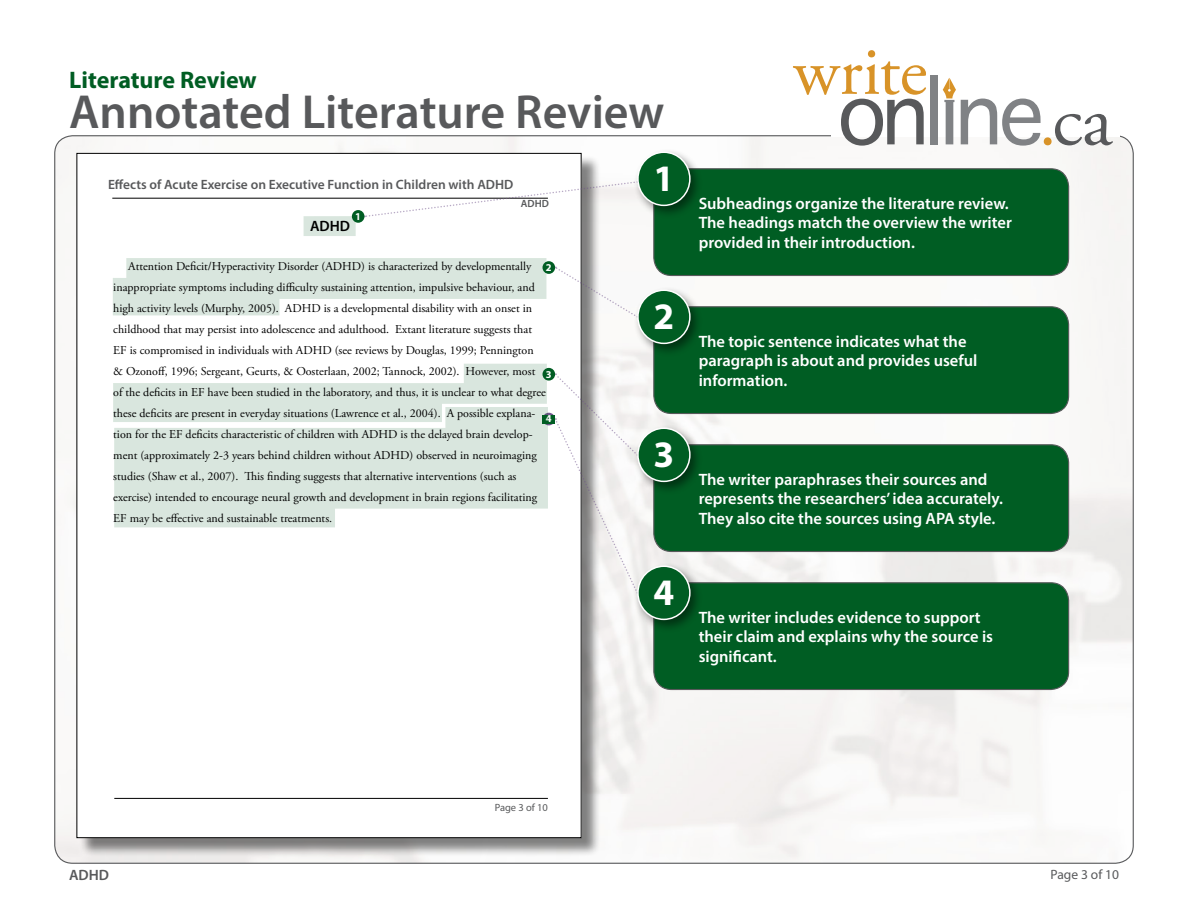
<style>
.page{position:relative;width:1188px;height:918px;background:#fff}
.page>*{position:absolute;margin:0;border:0;box-sizing:border-box;transform-origin:0 0}
.t1{font:69.9px "Adobe Garamond Pro";color:#d89328}
.t2{font:600 48px "Myriad Pro";color:#58595b}
.Circletext-large{font:700 37.5px "Myriad Pro";color:#fff}
.t3{font:700 24px "Myriad Pro";color:#005d23}
.Paragraph_Text_-_Lar{font:600 16.5px/19.5px "Myriad Pro";color:#fff}
.t4{font:600 15px "Myriad Pro";color:#58595b}
.Paper_Section_Title{font:600 15px "Myriad Pro";color:#000}
.Paper_Title{font:600 13.5px "Myriad Pro";color:#58595b}
.t5{font:13.5px "Myriad Pro";color:#58595b}
.t6{font:12px/21px "Adobe Garamond Pro";color:#000}
.t7{font:10.5px "Myriad Pro";color:#58595b}
.t8{font:600 10.5px "Myriad Pro";color:#58595b}
.Circletext-Small{font:700 10.5px "Myriad Pro";color:#fff}
</style>
<div class="page">
<img style="left:55px;top:136px;width:1078px;height:727px">
<div style="left:832px;top:54px;width:288px;height:83px;background:#fff"></div>
<div style="left:868px;top:50px;width:7px;height:7px;background:#d89328;border-radius:50%"></div>
<div style="left:930px;top:75px;width:8px;height:69px;background:#808285"></div>
<svg style="left:1055px;top:114px;width:58px;height:31px"></svg>
<svg style="left:793px;top:61px;width:133px;height:85px"></svg>
<svg style="left:943px;top:78px;width:98px;height:68px"></svg>
<div style="left:78px;top:155px;width:522px;height:702px;background:#000;opacity:.49"></div>
<div style="left:77px;top:153px;width:504px;height:685px;background:#fff"></div>
<hr style="left:112px;top:198px;width:436px;height:1px;background:#000">
<hr style="left:114px;top:798px;width:434px;height:1px;background:#000">
<svg style="left:364px;top:181px;width:270px;height:37px"></svg>
<svg style="left:555px;top:266px;width:83px;height:52px"></svg>
<svg style="left:554px;top:373px;width:84px;height:221px"></svg>
<svg style="left:113px;top:364px;width:434px;height:58px"></svg>
<svg style="left:113px;top:258px;width:433px;height:57px"></svg>
<div style="left:654px;top:169px;width:415px;height:107px;background:#005d23;border-radius:18px"></div>
<div style="left:653px;top:168px;width:416px;height:108px;border:1px solid #58595b;border-radius:18px"></div>
<div style="left:352px;top:210px;width:12px;height:13px;background:#005d23;border-radius:50%"></div>
<div style="left:634px;top:148px;width:70px;height:71px;background:#000;opacity:.46"></div>
<div style="left:638px;top:152px;width:52px;height:53px;background:#005d23;border-radius:50%"></div>
<div style="left:637px;top:151px;width:54px;height:55px;border:2px solid #fff;border-radius:50%"></div>
<div style="left:654px;top:307px;width:415px;height:107px;background:#005d23;border-radius:18px"></div>
<div style="left:653px;top:306px;width:416px;height:108px;border:1px solid #58595b;border-radius:18px"></div>
<div style="left:634px;top:286px;width:70px;height:71px;background:#000;opacity:.46"></div>
<div style="left:638px;top:290px;width:52px;height:53px;background:#005d23;border-radius:50%"></div>
<div style="left:637px;top:289px;width:54px;height:55px;border:2px solid #fff;border-radius:50%"></div>
<div style="left:654px;top:445px;width:415px;height:107px;background:#005d23;border-radius:18px"></div>
<div style="left:653px;top:444px;width:416px;height:108px;border:1px solid #58595b;border-radius:18px"></div>
<div style="left:634px;top:424px;width:70px;height:71px;background:#000;opacity:.46"></div>
<div style="left:638px;top:428px;width:52px;height:53px;background:#005d23;border-radius:50%"></div>
<div style="left:637px;top:427px;width:54px;height:55px;border:2px solid #fff;border-radius:50%"></div>
<div style="left:654px;top:583px;width:415px;height:107px;background:#005d23;border-radius:18px"></div>
<div style="left:653px;top:582px;width:416px;height:108px;border:1px solid #58595b;border-radius:18px"></div>
<div style="left:634px;top:562px;width:70px;height:71px;background:#000;opacity:.46"></div>
<div style="left:638px;top:566px;width:52px;height:53px;background:#005d23;border-radius:50%"></div>
<div style="left:637px;top:565px;width:54px;height:55px;border:2px solid #fff;border-radius:50%"></div>
<div style="left:543px;top:261px;width:12px;height:13px;background:#005d23;border-radius:50%"></div>
<div style="left:542px;top:415px;width:13px;height:9px;background:#005d23"></div>
<div style="left:543px;top:368px;width:12px;height:13px;background:#005d23;border-radius:50%"></div>
<svg style="left:114px;top:407px;width:434px;height:120px;fill:#d9e6de"></svg>
<div style="left:304px;top:216px;width:52px;height:20px;background:#d9e6de"></div>
<h3 class="t3" style="left:69px;top:64px;width:189px">Literature Review</h3>
<h2 class="t2" style="left:69px;top:82px;width:597px">Annotated Literature Review</h2>
<p class="Paper_Title" style="left:108px;top:176px;width:407px">Effects of Acute Exercise on Executive Function in Children with ADHD</p>
<p class="t8" style="left:521px;top:197px;width:30px">ADHD</p>
<p class="Circletext-Small" style="left:355px;top:209px;width:7px">1</p>
<p class="Paper_Section_Title" style="left:310px;top:217px;width:42px">ADHD</p>
<p class="t6" style="left:113px;top:256px;width:434px;text-indent:15px">Attention Deficit/Hyperactivity Disorder (ADHD) is characterized by developmentally inappropriate symptoms including difficulty sustaining attention, impulsive behaviour, and high activity levels (Murphy, 2005). ADHD is a developmental disability with an onset in childhood that may persist into adolescence and adulthood. Extant literature suggests that EF is compromised in individuals with ADHD (see reviews by Douglas, 1999; Pennington &amp; Ozonoff, 1996; Sergeant, Geurts, &amp; Oosterlaan, 2002; Tannock, 2002). However, most of the deficits in EF have been studied in the laboratory, and thus, it is unclear to what degree these deficits are present in everyday situations (Lawrence et al., 2004). A possible explana&shy;tion for the EF deficits characteristic of children with ADHD is the delayed brain develop&shy;ment (approximately 2-3 years behind children without ADHD) observed in neuroimaging studies (Shaw et al., 2007). This finding suggests that alternative interventions (such as exercise) intended to encourage neural growth and development in brain regions facilitating EF may be effective and sustainable treatments.</p>
<p class="Circletext-Small" style="left:546px;top:261px;width:7px">2</p>
<p class="Circletext-Small" style="left:546px;top:367px;width:7px">3</p>
<p class="Circletext-Small" style="left:546px;top:412px;width:7px">4</p>
<p class="Circletext-large" style="left:653px;top:154px;width:22px">1</p>
<p class="Circletext-large" style="left:653px;top:292px;width:22px">2</p>
<p class="Circletext-large" style="left:653px;top:430px;width:22px">3</p>
<p class="Circletext-large" style="left:653px;top:568px;width:22px">4</p>
<p class="Paragraph_Text_-_Lar" style="left:699px;top:193px;width:315px">Subheadings organize the literature review.<br>The headings match the overview the writer provided in their introduction.</p>
<p class="Paragraph_Text_-_Lar" style="left:699px;top:331px;width:280px">The topic sentence indicates what the paragraph is about and provides useful information.</p>
<p class="Paragraph_Text_-_Lar" style="left:699px;top:469px;width:306px">The writer paraphrases their sources and represents the researchers’ idea accurately.<br>They also cite the sources using APA style.</p>
<p class="Paragraph_Text_-_Lar" style="left:699px;top:607px;width:296px">The writer includes evidence to support their claim and explains why the source is significant.</p>
<h1 class="t1" style="left:1039px;top:80px;width:19px">.</h1>
<p class="t7" style="left:495px;top:801px;width:55px">Page 3 of 10</p>
<p class="t4" style="left:69px;top:865px;width:42px">ADHD</p>
<p class="t5" style="left:1051px;top:866px;width:70px">Page 3 of 10</p>
</div>
